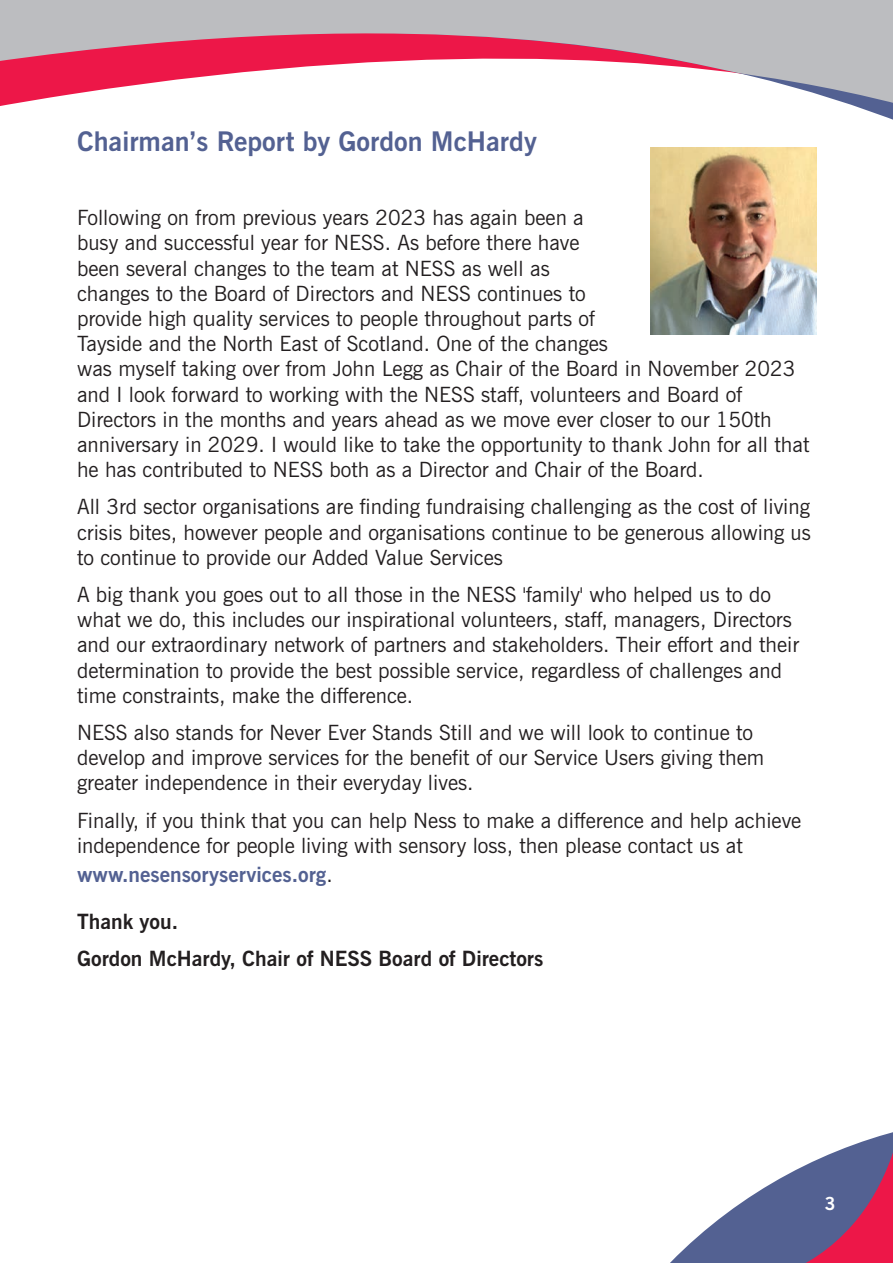
<style>
.page{position:relative;width:893px;height:1263px;background:#fff}
.page>*{position:absolute;margin:0;border:0;box-sizing:border-box;transform-origin:0 0}
.t1{font:700 27px "News Gothic BT";color:#536192}
.t2{font:21px/25.2px "News Gothic BT";color:#231f20}
.t3{font:700 21px/37.2px "News Gothic BT";color:#231f20}
.t4{font:700 21px "News Gothic BT";color:#536192}
.t5{font:700 18px "News Gothic BT";color:#fff}
.s1{font-weight:400;color:#231f20}
</style>
<div class="page">
<svg style="left:0;top:0;width:893px;height:106px"></svg>
<img style="left:650px;top:148px;width:167px;height:186px">
<svg style="left:670px;top:1132px;width:223px;height:131px"></svg>
<p class="t1" style="left:77px;top:125px;width:461px">Chairman’s Report by Gordon McHardy</p>
<p class="t2" style="left:77px;top:205px;width:734px">Following on from previous years 2023 has again been a<br>busy and successful year for NESS. As before there have<br>been several changes to the team at NESS as well as<br>changes to the Board of Directors and NESS continues to<br>provide high quality services to people throughout parts of<br>Tayside and the North East of Scotland. One of the changes<br>was myself taking over from John Legg as Chair of the Board in November 2023 and I look forward to working with the NESS staff, volunteers and Board of Directors in the months and years ahead as we move ever closer to our 150th anniversary in 2029. I would like to take the opportunity to thank John for all that he has contributed to NESS both as a Director and Chair of the Board.</p>
<p class="t2" style="left:77px;top:494px;width:735px;text-align:justify">All 3rd sector organisations are finding fundraising challenging as the cost of living crisis bites, however people and organisations continue to be generous allowing us to continue to provide our Added Value Services</p>
<p class="t2" style="left:77px;top:582px;width:724px">A big thank you goes out to all those in the NESS 'family' who helped us to do what we do, this includes our inspirational volunteers, staff, managers, Directors and our extraordinary network of partners and stakeholders. Their effort and their determination to provide the best possible service, regardless of challenges and time constraints, make the difference.</p>
<p class="t2" style="left:77px;top:720px;width:689px">NESS also stands for Never Ever Stands Still and we will look to continue to develop and improve services for the benefit of our Service Users giving them greater independence in their everyday lives.</p>
<p class="t2" style="left:77px;top:807px;width:726px">Finally, if you think that you can help Ness to make a difference and help achieve independence for people living with sensory loss, then please contact us at</p>
<p class="t4" style="left:77px;top:862px;width:257px">www.nesensoryservices.org<span class="s1">.</span></p>
<p class="t3" style="left:77px;top:902px;width:468px">Thank you.<br>Gordon McHardy, Chair of NESS Board of Directors</p>
<p class="t5" style="left:825px;top:1192px;width:12px">3</p>
</div>
